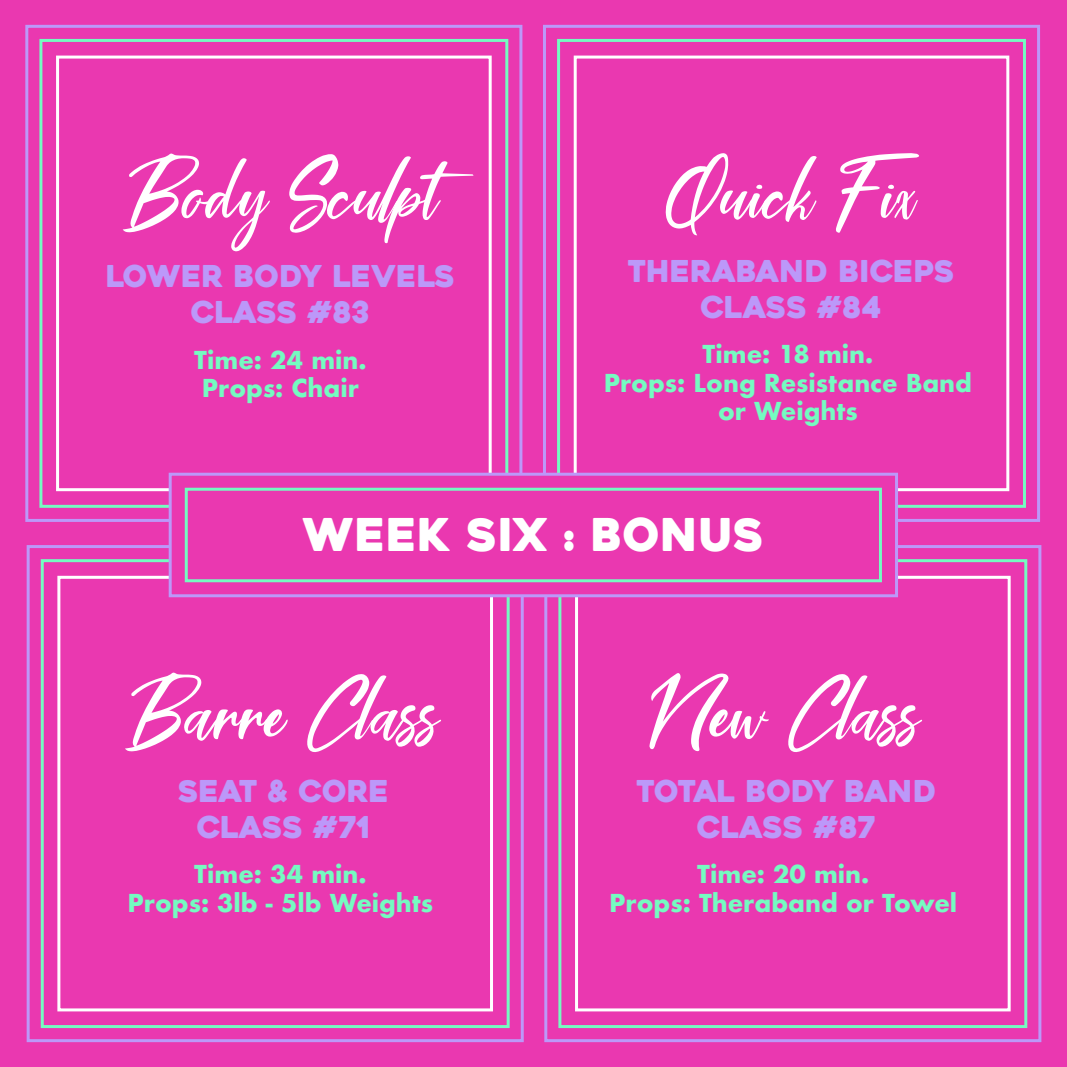
<style>
.page{position:relative;width:1067px;height:1067px;background:#fff}
.page>*{position:absolute;margin:0;border:0;box-sizing:border-box;transform-origin:0 0}
.t1{font:105px "Coral Pen";letter-spacing:.01em;color:#fff}
.t2{font:45px "Heavitas";letter-spacing:.01em;color:#fff}
.t3{font:30px "Heavitas";color:#bc98f9}
.t4{font:30px "Heavitas";letter-spacing:-.02em;color:#bc98f9}
.t5{font:700 24px "Futura";color:#75fbc1}
</style>
<div class="page">
<div style="left:0;top:0;width:1066px;height:1066px;background:#ea38b0"></div>
<div style="left:25px;top:25px;width:497px;height:497px;border:3px solid #bc98f9"></div>
<div style="left:39px;top:39px;width:469px;height:469px;border:3px solid #75fbc1"></div>
<div style="left:56px;top:56px;width:435px;height:435px;border:3px solid #fff"></div>
<div style="left:543px;top:25px;width:497px;height:497px;border:3px solid #bc98f9"></div>
<div style="left:557px;top:39px;width:469px;height:469px;border:3px solid #75fbc1"></div>
<div style="left:573px;top:56px;width:436px;height:435px;border:3px solid #fff"></div>
<div style="left:27px;top:545px;width:497px;height:497px;border:3px solid #bc98f9"></div>
<div style="left:41px;top:559px;width:468px;height:469px;border:3px solid #75fbc1"></div>
<div style="left:57px;top:576px;width:436px;height:435px;border:3px solid #fff"></div>
<div style="left:544px;top:545px;width:497px;height:497px;border:3px solid #bc98f9"></div>
<div style="left:558px;top:559px;width:469px;height:469px;border:3px solid #75fbc1"></div>
<div style="left:575px;top:576px;width:435px;height:435px;border:3px solid #fff"></div>
<div style="left:169px;top:472px;width:729px;height:125px;background:#ea38b0;border:3px solid #bc98f9"></div>
<div style="left:185px;top:488px;width:697px;height:94px;border:3px solid #75fbc1"></div>
<p class="t1" style="left:122px;top:147px;width:317px">Body Sculpt</p>
<p class="t3" style="left:106px;top:258px;width:351px">LOWER BODY LEVELS</p>
<p class="t3" style="left:191px;top:294px;width:180px">CLASS #83</p>
<p class="t5" style="left:194px;top:342px;width:174px">Time: 24 min.</p>
<p class="t5" style="left:202px;top:371px;width:158px">Props: Chair</p>
<p class="t1" style="left:665px;top:147px;width:252px">Quick Fix</p>
<p class="t3" style="left:627px;top:252px;width:328px">THERABAND BICEPS</p>
<p class="t3" style="left:700px;top:288px;width:182px">CLASS #84</p>
<p class="t5" style="left:702px;top:336px;width:172px">Time: 18 min.</p>
<p class="t5" style="left:603px;top:365px;width:370px">Props: Long Resistance Band</p>
<p class="t5" style="left:718px;top:394px;width:141px">or Weights</p>
<p class="t2" style="left:303px;top:507px;width:462px">WEEK SIX : BONUS</p>
<p class="t1" style="left:125px;top:666px;width:316px">Barre Class</p>
<p class="t3" style="left:178px;top:772px;width:212px">SEAT &amp; CORE</p>
<p class="t3" style="left:197px;top:808px;width:175px">CLASS #71</p>
<p class="t5" style="left:194px;top:856px;width:174px">Time: 34 min.</p>
<p class="t5" style="left:128px;top:885px;width:307px">Props: 3lb - 5lb Weights</p>
<p class="t1" style="left:649px;top:666px;width:272px">New Class</p>
<p class="t4" style="left:636px;top:772px;width:302px">TOTAL BODY BAND</p>
<p class="t3" style="left:697px;top:808px;width:180px">CLASS #87</p>
<p class="t5" style="left:697px;top:856px;width:174px">Time: 20 min.</p>
<p class="t5" style="left:609px;top:885px;width:349px">Props: Theraband or Towel</p>
</div>
